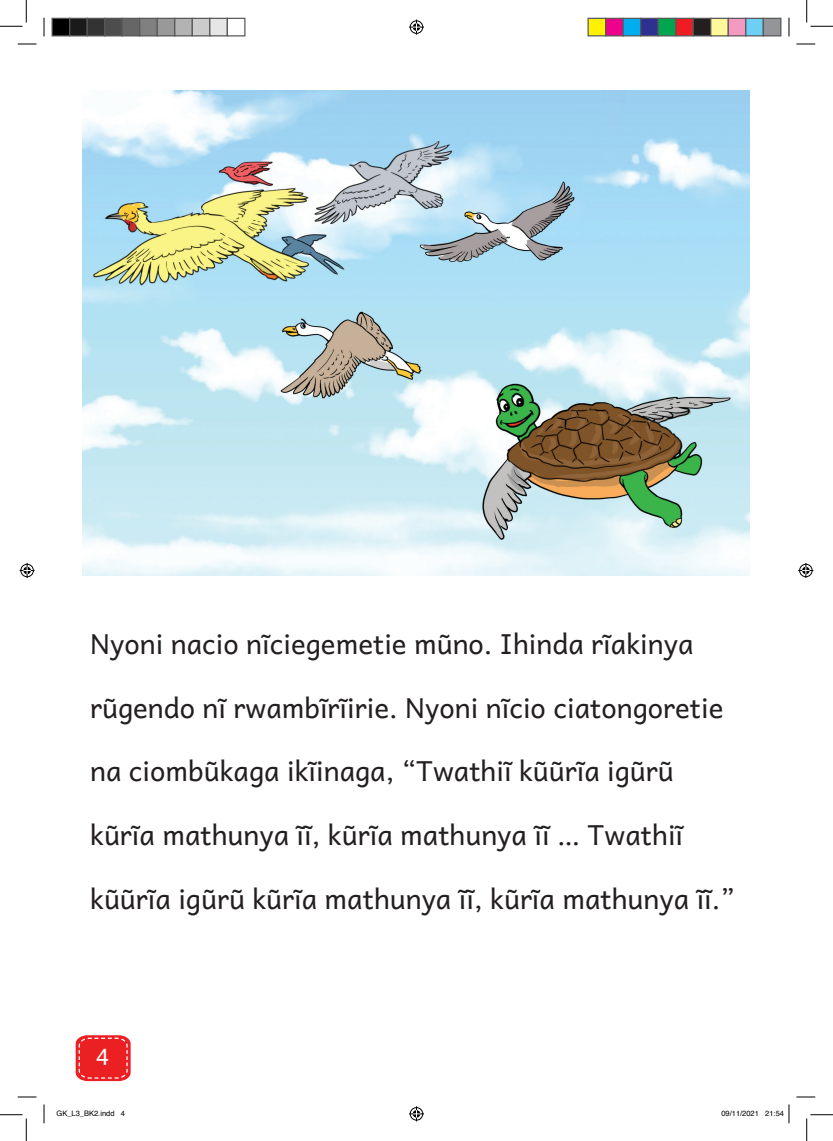
<style>
.page{position:relative;width:833px;height:1141px;background:#fff}
.page>*{position:absolute;margin:0;border:0;box-sizing:border-box;transform-origin:0 0}
.Body_text{font:27.5px "Andika New Basic";color:#231f20}
.t1{font:22.5px "Andika New Basic";color:#fff}
.t2{font:7.5px "Helvetica";color:#000}
</style>
<div class="page">
<svg style="left:76px;top:1035px;width:54px;height:45px;background:#ec3134"></svg>
<img style="left:83px;top:90px;width:666px;height:485px">
<svg style="left:18px;top:43px;width:18px;height:2px"></svg>
<svg style="left:796px;top:43px;width:18px;height:2px"></svg>
<svg style="left:18px;top:1096px;width:18px;height:1px"></svg>
<svg style="left:796px;top:1096px;width:18px;height:1px"></svg>
<svg style="left:43px;top:18px;width:2px;height:18px"></svg>
<svg style="left:43px;top:1104px;width:2px;height:19px"></svg>
<svg style="left:788px;top:18px;width:1px;height:18px"></svg>
<svg style="left:0;top:0;width:27px;height:27px"></svg>
<svg style="left:0;top:1114px;width:27px;height:26px"></svg>
<svg style="left:806px;top:0;width:26px;height:27px"></svg>
<svg style="left:806px;top:1114px;width:26px;height:26px"></svg>
<svg style="left:409px;top:20px;width:15px;height:15px"></svg>
<svg style="left:409px;top:1106px;width:15px;height:15px"></svg>
<svg style="left:20px;top:563px;width:15px;height:15px"></svg>
<svg style="left:798px;top:563px;width:14px;height:15px"></svg>
<div style="left:52px;top:18px;width:18px;height:18px;background:#000"></div>
<div style="left:51px;top:18px;width:19px;height:18px;border:1px solid #595959"></div>
<div style="left:70px;top:18px;width:17px;height:18px;background:#1a1a1a"></div>
<div style="left:69px;top:18px;width:19px;height:18px;border:1px solid #595959"></div>
<div style="left:87px;top:18px;width:18px;height:18px;background:#333"></div>
<div style="left:86px;top:18px;width:19px;height:18px;border:1px solid #595959"></div>
<div style="left:105px;top:18px;width:17px;height:18px;background:#4d4d4d"></div>
<div style="left:104px;top:18px;width:19px;height:18px;border:1px solid #595959"></div>
<div style="left:122px;top:18px;width:18px;height:18px;background:#666"></div>
<div style="left:121px;top:18px;width:19px;height:18px;border:1px solid #595959"></div>
<div style="left:140px;top:18px;width:17px;height:18px;background:#808080"></div>
<div style="left:139px;top:18px;width:19px;height:18px;border:1px solid #595959"></div>
<div style="left:157px;top:18px;width:18px;height:18px;background:#999"></div>
<div style="left:156px;top:18px;width:19px;height:18px;border:1px solid #595959"></div>
<div style="left:175px;top:18px;width:17px;height:18px;background:#b3b3b3"></div>
<div style="left:174px;top:18px;width:19px;height:18px;border:1px solid #595959"></div>
<div style="left:192px;top:18px;width:18px;height:18px;background:#ccc"></div>
<div style="left:191px;top:18px;width:19px;height:18px;border:1px solid #595959"></div>
<div style="left:210px;top:18px;width:17px;height:18px;background:#e6e6e6"></div>
<div style="left:209px;top:18px;width:19px;height:18px;border:1px solid #595959"></div>
<div style="left:226px;top:18px;width:19px;height:18px;border:1px solid #595959"></div>
<div style="left:587px;top:18px;width:18px;height:18px;background:#fff101"></div>
<div style="left:587px;top:18px;width:19px;height:18px;border:1px solid #595959"></div>
<div style="left:605px;top:18px;width:17px;height:18px;background:#ed028c"></div>
<div style="left:604px;top:18px;width:19px;height:18px;border:1px solid #595959"></div>
<div style="left:622px;top:18px;width:18px;height:18px;background:#00aeef"></div>
<div style="left:622px;top:18px;width:19px;height:18px;border:1px solid #595959"></div>
<div style="left:640px;top:18px;width:17px;height:18px;background:#2e3092"></div>
<div style="left:639px;top:18px;width:19px;height:18px;border:1px solid #595959"></div>
<div style="left:657px;top:18px;width:18px;height:18px;background:#00a54f"></div>
<div style="left:657px;top:18px;width:19px;height:18px;border:1px solid #595959"></div>
<div style="left:675px;top:18px;width:17px;height:18px;background:#ee1d23"></div>
<div style="left:674px;top:18px;width:19px;height:18px;border:1px solid #595959"></div>
<div style="left:692px;top:18px;width:18px;height:18px;background:#231f20"></div>
<div style="left:692px;top:18px;width:19px;height:18px;border:1px solid #595959"></div>
<div style="left:710px;top:18px;width:17px;height:18px;background:#fff79a"></div>
<div style="left:709px;top:18px;width:19px;height:18px;border:1px solid #595959"></div>
<div style="left:727px;top:18px;width:18px;height:18px;background:#f499c2"></div>
<div style="left:727px;top:18px;width:19px;height:18px;border:1px solid #595959"></div>
<div style="left:745px;top:18px;width:17px;height:18px;background:#6bcff6"></div>
<div style="left:744px;top:18px;width:19px;height:18px;border:1px solid #595959"></div>
<div style="left:762px;top:18px;width:18px;height:18px;background:#939598"></div>
<div style="left:762px;top:18px;width:19px;height:18px;border:1px solid #595959"></div>
<svg style="left:788px;top:1104px;width:1px;height:19px"></svg>
<p class="Body_text" style="left:90px;top:618px;width:604px">Nyoni nacio nĩciegemetie mũno. Ihinda rĩakinya</p>
<p class="Body_text" style="left:90px;top:682px;width:634px">rũgendo nĩ rwambĩrĩirie. Nyoni nĩcio ciatongoretie</p>
<p class="Body_text" style="left:90px;top:746px;width:585px">na ciombũkaga ikĩinaga, “Twathiĩ kũũrĩa igũrũ</p>
<p class="Body_text" style="left:90px;top:809px;width:594px">kũrĩa mathunya ĩĩ, kũrĩa mathunya ĩĩ … Twathiĩ</p>
<p class="Body_text" style="left:90px;top:873px;width:645px">kũũrĩa igũrũ kũrĩa mathunya ĩĩ, kũrĩa mathunya ĩĩ.”</p>
<p class="t1" style="left:96px;top:1035px;width:15px">4</p>
<p class="t2" style="left:56px;top:1107px;width:70px">GK_L3_BK2.indd 4</p>
<p class="t2" style="left:721px;top:1107px;width:64px">09/11/2021 21:54</p>
</div>
